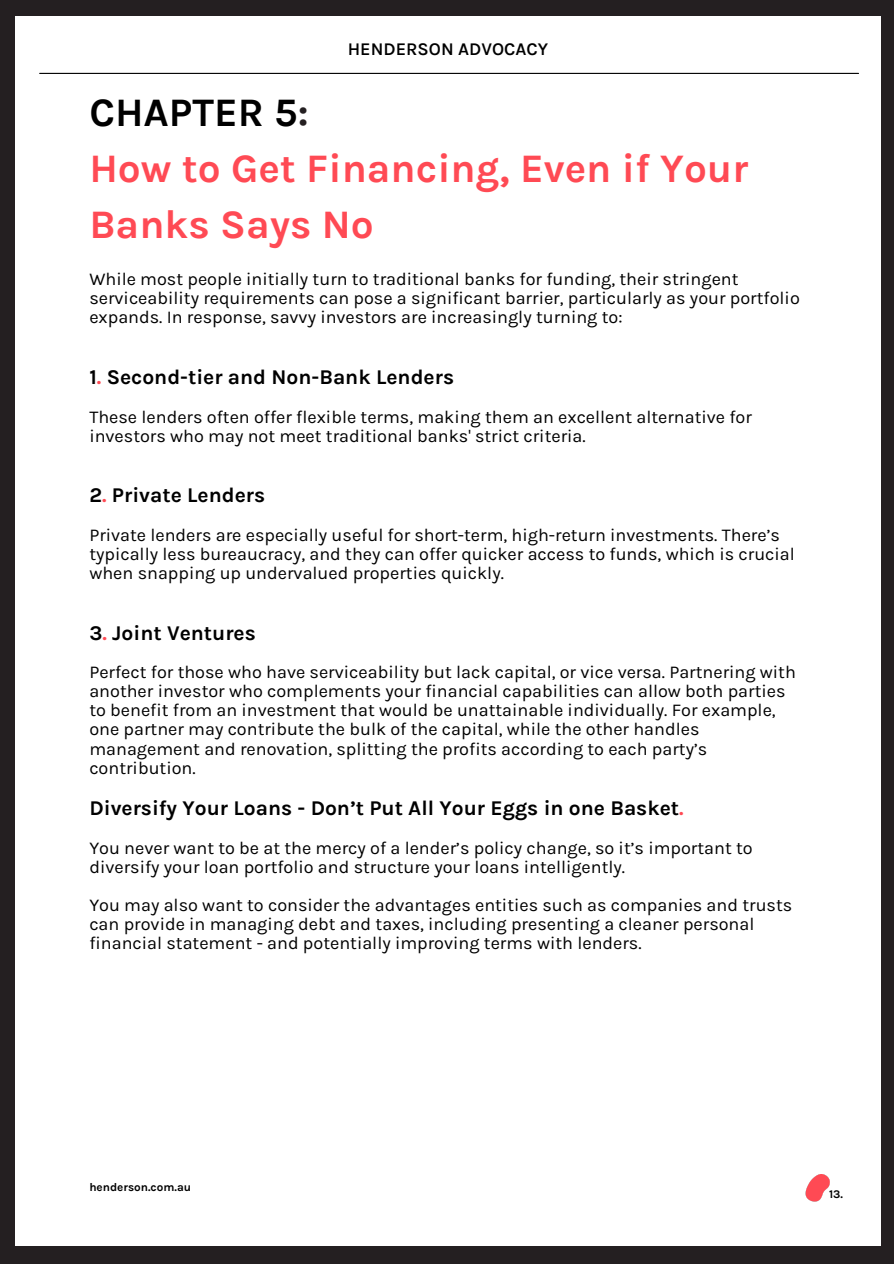
<style>
.page{position:relative;width:894px;height:1264px;background:#fff}
.page>*{position:absolute;margin:0;border:0;box-sizing:border-box;transform-origin:0 0}
.t1{font:700 40.5px/56.2px "Karla";color:#ff4a54}
.t2{font:700 21px "Karla";color:#000}
.t3{font:18px/19.2px "Karla";color:#000}
.t4{font:600 18px "Karla";color:#000}
.t5{font:700 11.7px "Karla";color:#000}
.s1{color:#000}
.s2{color:#241f21}
.s3{color:#ff4a54}
</style>
<div class="page">
<div style="left:0;top:0;width:893px;height:1263px;background:#241f21"></div>
<div style="left:15px;top:16px;width:865px;height:1230px;background:#fff"></div>
<img style="left:805px;top:1174px;width:25px;height:27px">
<hr style="left:40px;top:73px;width:818px;height:1px;background:#000">
<p class="t4" style="left:347px;top:38px;width:202px">HENDERSON ADVOCACY</p>
<h1 class="t1" style="left:89px;top:84px;width:660px"><span class="s1">CHAPTER 5</span><span class="s2">:<br></span>How to Get Financing, Even if Your<br>Banks Says No</h1>
<h4 class="t3" style="left:89px;top:270px;width:711px">While most people initially turn to traditional banks for funding, their stringent serviceability requirements can pose a significant barrier, particularly as your portfolio expands. In response, savvy investors are increasingly turning to:</h4>
<p class="t2" style="left:89px;top:365px;width:366px">1<span class="s3">.</span> Second-tier and Non-Bank Lenders</p>
<h4 class="t3" style="left:89px;top:407px;width:664px">These lenders often offer flexible terms, making them an excellent alternative for investors who may not meet traditional banks' strict criteria.</h4>
<p class="t2" style="left:89px;top:483px;width:177px">2<span class="s3">.</span> Private Lenders</p>
<h4 class="t3" style="left:89px;top:525px;width:706px">Private lenders are especially useful for short-term, high-return investments. There’s typically less bureaucracy, and they can offer quicker access to funds, which is crucial when snapping up undervalued properties quickly.</h4>
<p class="t2" style="left:89px;top:620px;width:168px">3<span class="s3">.</span> Joint Ventures</p>
<h4 class="t3" style="left:89px;top:662px;width:707px">Perfect for those who have serviceability but lack capital, or vice versa. Partnering with another investor who complements your financial capabilities can allow both parties to benefit from an investment that would be unattainable individually. For example, one partner may contribute the bulk of the capital, while the other handles management and renovation, splitting the profits according to each party’s contribution.</h4>
<h2 class="t2" style="left:89px;top:796px;width:595px">Diversify Your Loans - Don’t Put All Your Eggs in one Basket<span class="s3">.</span></h2>
<p class="t3" style="left:89px;top:838px;width:664px">You never want to be at the mercy of a lender’s policy change, so it’s important to diversify your loan portfolio and structure your loans intelligently.</p>
<p class="t3" style="left:89px;top:895px;width:704px">You may also want to consider the advantages entities such as companies and trusts can provide in managing debt and taxes, including presenting a cleaner personal financial statement - and potentially improving terms with lenders.</p>
<p class="t5" style="left:89px;top:1180px;width:103px">henderson.com.au</p>
<p class="t5" style="left:828px;top:1187px;width:15px">13.</p>
</div>
